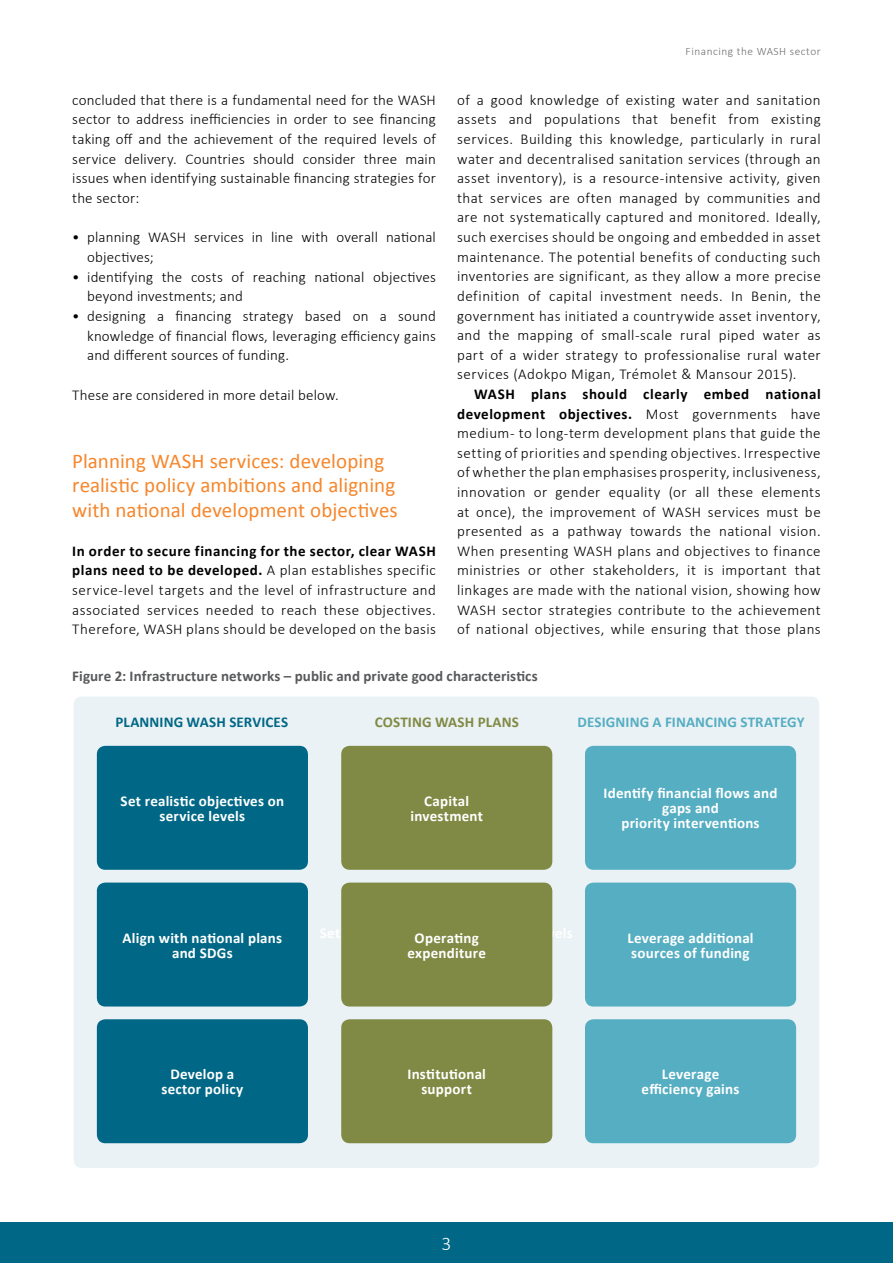
<style>
.page{position:relative;width:893px;height:1263px;background:#fff}
.page>*{position:absolute;margin:0;border:0;box-sizing:border-box;transform-origin:0 0}
.t1{font:21px/24.2px "Calibri";letter-spacing:.005em;color:#f6862b}
.t2{font:300 19.5px "Calibri";color:#fff}
.t3{font:300 15px/19.6px "Calibri";letter-spacing:.015em;color:#000;text-align:justify}
.t4{font:700 15px/15px "Calibri";letter-spacing:.015em;color:#fff;text-align:center}
.t5{font:700 15px "Calibri";letter-spacing:.005em;color:#58595b}
.t6{font:700 15px "Calibri";letter-spacing:.005em;color:#56aec2}
.t7{font:700 15px "Calibri";letter-spacing:.005em;color:#006886}
.t8{font:700 15px "Calibri";letter-spacing:.005em;color:#808a44}
.t9{font:300 11.25px "Calibri";letter-spacing:.05em;color:#6d6e71}
.s1{font-weight:700}
</style>
<div class="page">
<div style="left:0;top:1222px;width:893px;height:41px;background:#006886"></div>
<div style="left:73px;top:696px;width:747px;height:473px;background:#ebf2f5;border-radius:9px"></div>
<div style="left:72px;top:695px;width:749px;height:474px;border:2px solid #fff;border-radius:9px"></div>
<div style="left:97px;top:746px;width:211px;height:124px;background:#006886;border-radius:9px"></div>
<div style="left:97px;top:882px;width:211px;height:124px;background:#006886;border-radius:9px"></div>
<div style="left:97px;top:1019px;width:211px;height:124px;background:#006886;border-radius:9px"></div>
<div style="left:341px;top:746px;width:211px;height:124px;background:#808a44;border-radius:9px"></div>
<div style="left:341px;top:882px;width:211px;height:124px;background:#808a44;border-radius:9px"></div>
<div style="left:341px;top:1019px;width:211px;height:124px;background:#808a44;border-radius:9px"></div>
<div style="left:585px;top:746px;width:211px;height:124px;background:#56aec2;border-radius:9px"></div>
<div style="left:585px;top:882px;width:211px;height:124px;background:#56aec2;border-radius:9px"></div>
<div style="left:585px;top:1019px;width:211px;height:124px;background:#56aec2;border-radius:9px"></div>
<p class="t9" style="left:686px;top:44px;width:137px">Financing the WASH sector</p>
<p class="t3" style="left:72px;top:89px;width:365px">concluded that there is a fundamental need for the WASH sector to address inefficiencies in order to see financing taking off and the achievement of the required levels of service delivery. Countries should consider three main issues when identifying sustainable financing strategies for the sector:</p>
<p class="t3" style="left:87px;top:227px;width:350px;text-indent:-15px">• planning WASH services in line with overall national objectives;</p>
<p class="t3" style="left:87px;top:266px;width:350px;text-indent:-15px">• identifying the costs of reaching national objectives beyond investments; and</p>
<p class="t3" style="left:87px;top:305px;width:350px;text-indent:-15px">• designing a financing strategy based on a sound knowledge of financial flows, leveraging efficiency gains and different sources of funding.</p>
<p class="t3" style="left:72px;top:384px;width:268px">These are considered in more detail below.</p>
<p class="t3" style="left:457px;top:89px;width:365px">of a good knowledge of existing water and sanitation assets and populations that benefit from existing services. Building this knowledge, particularly in rural water and decentralised sanitation services (through an asset inventory), is a resource-intensive activity, given that services are often managed by communities and are not systematically captured and monitored. Ideally, such exercises should be ongoing and embedded in asset maintenance. The potential benefits of conducting such inventories are significant, as they allow a more precise definition of capital investment needs. In Benin, the government has initiated a countrywide asset inventory, and the mapping of small-scale rural piped water as part of a wider strategy to professionalise rural water services (Adokpo Migan, Trémolet &amp; Mansour 2015).</p>
<p class="t3" style="left:457px;top:383px;width:365px;text-indent:17px"><span class="s1">WASH plans should clearly embed national development objectives.</span> Most governments have medium- to long-term development plans that guide the setting of priorities and spending objectives. Irrespective of whether the plan emphasises prosperity, inclusiveness, innovation or gender equality (or all these elements at once), the improvement of WASH services must be presented as a pathway towards the national vision.<br>When presenting WASH plans and objectives to finance ministries or other stakeholders, it is important that linkages are made with the national vision, showing how WASH sector strategies contribute to the achievement of national objectives, while ensuring that those plans</p>
<p class="t5" style="left:72px;top:666px;width:467px">Figure 2: Infrastructure networks – public and private good characteristics</p>
<p class="t7" style="left:116px;top:713px;width:174px">PLANNING WASH SERVICES</p>
<p class="t8" style="left:375px;top:713px;width:145px">COSTING WASH PLANS</p>
<p class="t6" style="left:578px;top:713px;width:229px">DESIGNING A FINANCING STRATEGY</p>
<h1 class="t1" style="left:72px;top:449px;width:327px">Planning WASH services: developing realistic policy ambitions and aligning with national development objectives</h1>
<p class="t3" style="left:72px;top:540px;width:365px"><span class="s1">In order to secure financing for the sector, clear WASH plans need to be developed.</span> A plan establishes specific service-level targets and the level of infrastructure and associated services needed to reach these objectives.<br>Therefore, WASH plans should be developed on the basis</p>
<p class="t4" style="left:121px;top:793px;width:165px">Set realistic objectives on service levels</p>
<p class="t4" style="left:410px;top:793px;width:74px">Capital investment</p>
<p class="t4" style="left:604px;top:786px;width:175px">Identify financial flows and gaps and<br>priority interventions</p>
<p class="t4" style="left:123px;top:930px;width:161px">Align with national plans and SDGs</p>
<p class="t4" style="left:408px;top:930px;width:80px">Operating expenditure</p>
<p class="t4" style="left:627px;top:930px;width:128px;text-align:left">Leverage additional sources of funding</p>
<p class="t4" style="left:161px;top:1067px;width:83px">Develop a sector policy</p>
<p class="t4" style="left:407px;top:1067px;width:80px">Institutional support</p>
<p class="t4" style="left:642px;top:1067px;width:99px">Leverage efficiency gains</p>
<h2 class="t2" style="left:442px;top:1231px;width:11px">3</h2>
</div>
